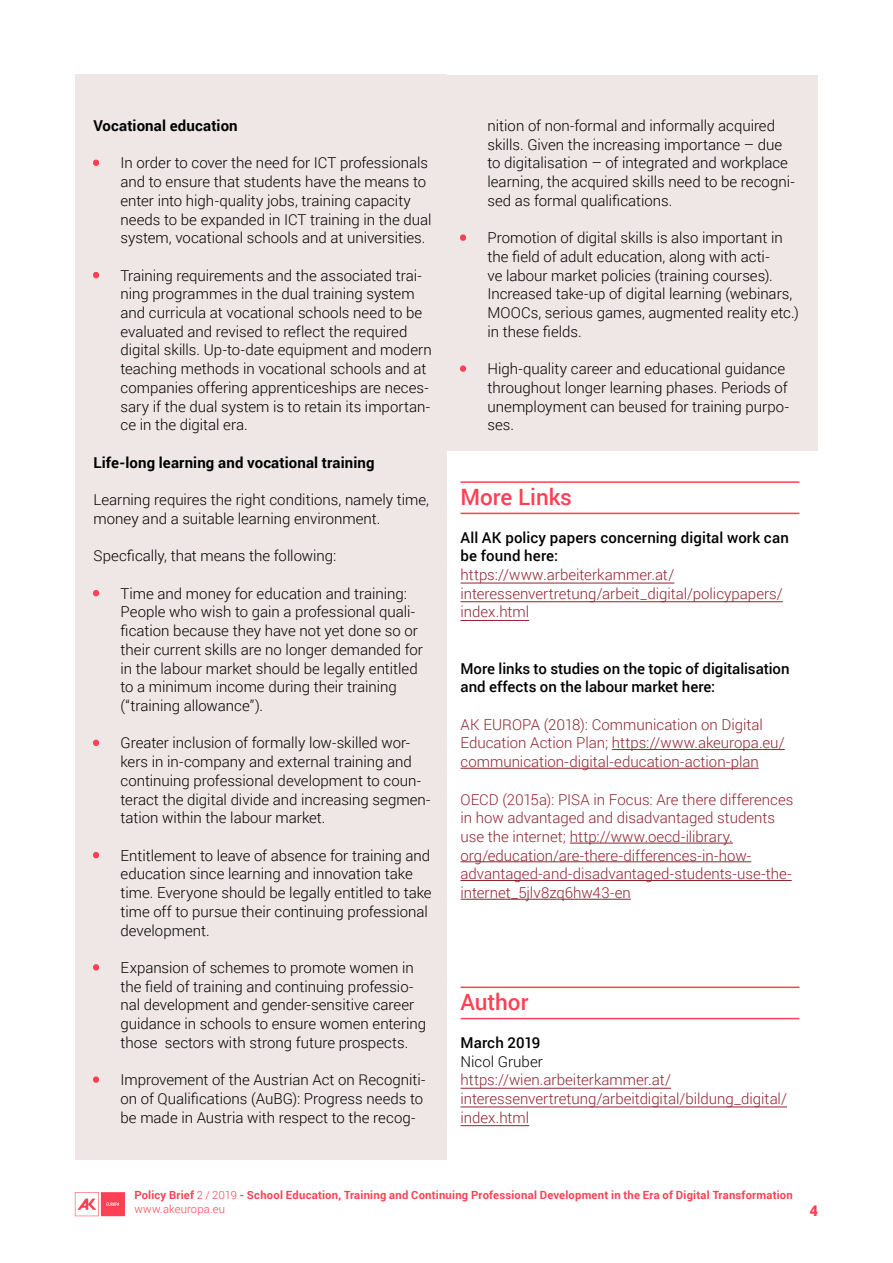
<style>
.page{position:relative;width:893px;height:1263px;background:#fff}
.page>*{position:absolute;margin:0;border:0;box-sizing:border-box;transform-origin:0 0}
.t1{font:500 22.5px "Roboto";color:#ff4054}
.t2{font:300 15px/18.8px "Roboto";color:#000}
.t3{font:300 15px/18.8px "Roboto";color:#8e2430}
.t4{font:500 15px/18.8px "Roboto";color:#000}
.t5{font:700 15px "Roboto";letter-spacing:.01em;color:#000}
.t6{font:900 15px "Roboto";color:#ff4054}
.t7{font:700 11.25px/14.1px "Roboto";letter-spacing:.02em;color:#ff4054}
.s1{font-weight:400;color:#ff4054}
.s2{font-weight:300}
</style>
<div class="page">
<svg style="left:75px;top:1192px;width:50px;height:24px"></svg>
<div style="left:446px;top:75px;width:372px;height:375px;background:#efe6e6"></div>
<div style="left:75px;top:75px;width:371px;height:1085px;background:#efe6e6"></div>
<svg style="left:93px;top:159px;width:7px;height:7px"></svg>
<svg style="left:93px;top:271px;width:7px;height:8px"></svg>
<svg style="left:93px;top:590px;width:7px;height:7px"></svg>
<svg style="left:93px;top:739px;width:7px;height:7px"></svg>
<svg style="left:93px;top:852px;width:7px;height:7px"></svg>
<svg style="left:93px;top:964px;width:7px;height:7px"></svg>
<svg style="left:93px;top:1076px;width:7px;height:7px"></svg>
<hr style="left:460px;top:481px;width:339px;height:2px;background:#ff4054">
<hr style="left:460px;top:513px;width:339px;height:1px;background:#ff4054">
<hr style="left:460px;top:583px;width:214px;height:1px;background:#8e2430">
<hr style="left:460px;top:601px;width:323px;height:1px;background:#8e2430">
<hr style="left:460px;top:620px;width:69px;height:1px;background:#8e2430">
<hr style="left:612px;top:749px;width:173px;height:1px;background:#8e2430">
<hr style="left:460px;top:768px;width:299px;height:1px;background:#8e2430">
<hr style="left:570px;top:843px;width:163px;height:1px;background:#8e2430">
<hr style="left:460px;top:861px;width:291px;height:1px;background:#8e2430">
<hr style="left:460px;top:880px;width:332px;height:1px;background:#8e2430">
<hr style="left:460px;top:899px;width:171px;height:1px;background:#8e2430">
<hr style="left:460px;top:986px;width:339px;height:2px;background:#ff4054">
<hr style="left:460px;top:1018px;width:339px;height:1px;background:#ff4054">
<hr style="left:460px;top:1088px;width:211px;height:1px;background:#8e2430">
<hr style="left:460px;top:1107px;width:327px;height:1px;background:#8e2430">
<hr style="left:460px;top:1125px;width:69px;height:1px;background:#8e2430">
<svg style="left:460px;top:234px;width:6px;height:7px"></svg>
<svg style="left:460px;top:365px;width:6px;height:7px"></svg>
<p class="t5" style="left:94px;top:115px;width:146px">Vocational education</p>
<p class="t2" style="left:121px;top:153px;width:313px;text-indent:-27px"><span class="s1">•</span> In order to cover the need for ICT professionals and to ensure that students have the means to enter into high-quality jobs, training capacity needs to be expanded in ICT training in the dual system, vocational schools and at universities.</p>
<p class="t2" style="left:121px;top:265px;width:313px;text-indent:-27px"><span class="s1">•</span> Training requirements and the associated trai&shy;ning programmes in the dual training system and curricula at vocational schools need to be evaluated and revised to reflect the required digital skills. Up-to-date equipment and modern teaching methods in vocational schools and at companies offering apprenticeships are neces&shy;sary if the dual system is to retain its importan&shy;ce in the digital era.</p>
<p class="t5" style="left:94px;top:452px;width:283px">Life-long learning and vocational training</p>
<p class="t2" style="left:94px;top:490px;width:337px">Learning requires the right conditions, namely time, money and a suitable learning environment.</p>
<p class="t2" style="left:94px;top:546px;width:244px">Specfically, that means the following:</p>
<p class="t2" style="left:121px;top:583px;width:304px;text-indent:-27px"><span class="s1">•</span> Time and money for education and training:<br>People who wish to gain a professional quali&shy;fication because they have not yet done so or their current skills are no longer demanded for in the labour market should be legally entitled to a minimum income during their training (“training allowance”).</p>
<p class="t2" style="left:121px;top:733px;width:311px;text-indent:-27px"><span class="s1">•</span> Greater inclusion of formally low-skilled wor&shy;kers in in-company and external training and continuing professional development to coun&shy;teract the digital divide and increasing segmen&shy;tation within the labour market.</p>
<p class="t2" style="left:121px;top:845px;width:313px;text-indent:-27px"><span class="s1">•</span> Entitlement to leave of absence for training and education since learning and innovation take time. Everyone should be legally entitled to take time off to pursue their continuing professional development.</p>
<p class="t2" style="left:121px;top:958px;width:307px;text-indent:-27px"><span class="s1">•</span> Expansion of schemes to promote women in the field of training and continuing professio&shy;nal development and gender-sensitive career guidance in schools to ensure women entering those sectors with strong future prospects.</p>
<p class="t2" style="left:121px;top:1070px;width:306px;text-indent:-27px"><span class="s1">•</span> Improvement of the Austrian Act on Recogniti&shy;on of Qualifications (AuBG): Progress needs to be made in Austria with respect to the recog-</p>
<p class="t2" style="left:487px;top:116px;width:309px">nition of non-formal and informally acquired skills. Given the increasing importance – due to digitalisation – of integrated and workplace learning, the acquired skills need to be recogni&shy;sed as formal qualifications.</p>
<p class="t2" style="left:487px;top:228px;width:313px;text-indent:-27px"><span class="s1">•</span> Promotion of digital skills is also important in the field of adult education, along with acti-<br>ve labour market policies (training courses).<br>Increased take-up of digital learning (webinars, MOOCs, serious games, augmented reality etc.) in these fields.</p>
<p class="t2" style="left:487px;top:359px;width:303px;text-indent:-27px"><span class="s1">•</span> High-quality career and educational guidance throughout longer learning phases. Periods of unemployment can beused for training purpo&shy;ses.</p>
<h1 class="t1" style="left:460px;top:481px;width:113px">More Links</h1>
<p class="t4" style="left:460px;top:527px;width:330px">All AK policy papers concerning digital work can be found here:</p>
<p class="t3" style="left:460px;top:565px;width:324px">https://www.arbeiterkammer.at/ interessenvertretung/arbeit_digital/policypapers/ index.html</p>
<p class="t4" style="left:460px;top:658px;width:331px">More links to studies on the topic of digitalisation and effects on the labour market here:</p>
<p class="t3" style="left:460px;top:714px;width:326px">AK EUROPA (2018): Communication on Digital<br>Education Action Plan; https://www.akeuropa.eu/ communication-digital-education-action-plan</p>
<p class="t3" style="left:460px;top:789px;width:334px">OECD (2015a): PISA in Focus: Are there differences in how advantaged and disadvantaged students use the internet; http://www.oecd-ilibrary. org/education/are-there-differences-in-how&shy;advantaged-and-disadvantaged-students-use-the&shy;internet_5jlv8zq6hw43-en</p>
<h1 class="t1" style="left:460px;top:986px;width:69px">Author</h1>
<p class="t4" style="left:460px;top:1032px;width:81px">March 2019</p>
<p class="t2" style="left:460px;top:1051px;width:84px">Nicol Gruber</p>
<p class="t3" style="left:460px;top:1070px;width:328px">https://wien.arbeiterkammer.at/ interessenvertretung/arbeitdigital/bildung_digital/ index.html</p>
<p class="t7" style="left:134px;top:1187px;width:660px">Policy Brief <span class="s2">2 / 2019</span> - School Education, Training and Continuing Professional Development in the Era of Digital Transformation <span class="s2">www.akeuropa.eu</span></p>
<p class="t6" style="left:809px;top:1200px;width:10px">4</p>
</div>
